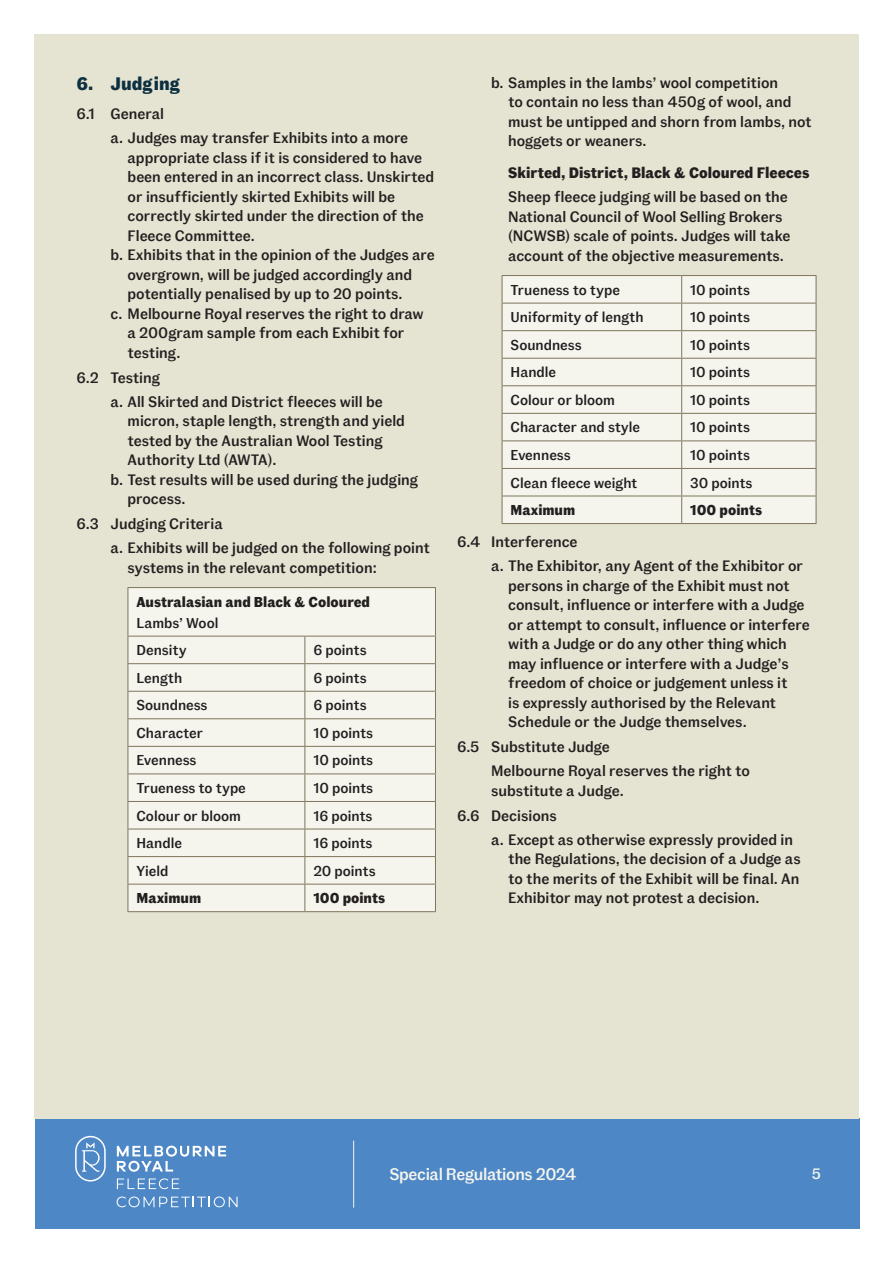
<style>
.page{position:relative;width:893px;height:1263px;background:#fff}
.page>*{position:absolute;margin:0;border:0;box-sizing:border-box;transform-origin:0 0}
.t1{font:700 18px "Fann Grotesque Pro";color:#0d3041}
.t2{font:500 16.65px "Fann Grotesque Pro";letter-spacing:-.02em;color:#f5f5ee}
.t3{font:500 15px/19.5px "Fann Grotesque Pro";color:#231f20}
.t4{font:700 15px "Fann Grotesque Pro";color:#231f20}
.t5{font:500 15px "Fann Grotesque Pro";color:#f5f5ee}
.t6{font:500 14.25px/27.6px "Fann Grotesque Pro";color:#231f20}
.t7{font:700 14.25px "Fann Grotesque Pro";color:#231f20}
</style>
<div class="page">
<div style="left:35px;top:1118px;width:825px;height:111px;background:#4d87c6"></div>
<svg style="left:75px;top:1136px;width:31px;height:45px"></svg>
<svg style="left:117px;top:1145px;width:109px;height:27px"></svg>
<svg style="left:117px;top:1178px;width:62px;height:11px"></svg>
<svg style="left:117px;top:1196px;width:121px;height:11px"></svg>
<div style="left:34px;top:34px;width:825px;height:1084px;background:#e5e3d1"></div>
<hr style="left:353px;top:1140px;width:1px;height:67px;background:#f5f5ee">
<div style="left:129px;top:588px;width:306px;height:323px;background:#f5f5ee"></div>
<hr style="left:128px;top:587px;width:177px;height:1px;background:#7e755b">
<hr style="left:128px;top:588px;width:1px;height:48px;background:#7e755b">
<hr style="left:305px;top:587px;width:131px;height:1px;background:#7e755b">
<hr style="left:435px;top:588px;width:1px;height:48px;background:#7e755b">
<hr style="left:128px;top:636px;width:177px;height:1px;background:#7e755b">
<hr style="left:305px;top:636px;width:131px;height:1px;background:#7e755b">
<hr style="left:128px;top:663px;width:177px;height:1px;background:#7e755b">
<hr style="left:305px;top:663px;width:131px;height:1px;background:#7e755b">
<hr style="left:128px;top:691px;width:177px;height:1px;background:#7e755b">
<hr style="left:305px;top:691px;width:131px;height:1px;background:#7e755b">
<hr style="left:128px;top:718px;width:177px;height:1px;background:#7e755b">
<hr style="left:305px;top:718px;width:131px;height:1px;background:#7e755b">
<hr style="left:128px;top:746px;width:177px;height:1px;background:#7e755b">
<hr style="left:305px;top:746px;width:131px;height:1px;background:#7e755b">
<hr style="left:128px;top:773px;width:177px;height:1px;background:#7e755b">
<hr style="left:305px;top:773px;width:131px;height:1px;background:#7e755b">
<hr style="left:128px;top:801px;width:177px;height:1px;background:#7e755b">
<hr style="left:305px;top:801px;width:131px;height:1px;background:#7e755b">
<hr style="left:128px;top:829px;width:177px;height:1px;background:#7e755b">
<hr style="left:305px;top:829px;width:131px;height:1px;background:#7e755b">
<hr style="left:128px;top:856px;width:177px;height:1px;background:#7e755b">
<hr style="left:305px;top:856px;width:131px;height:1px;background:#7e755b">
<hr style="left:128px;top:884px;width:177px;height:1px;background:#7e755b">
<svg style="left:128px;top:636px;width:1px;height:275px"></svg>
<hr style="left:305px;top:884px;width:131px;height:1px;background:#7e755b">
<svg style="left:304px;top:636px;width:1px;height:275px"></svg>
<svg style="left:435px;top:636px;width:1px;height:275px"></svg>
<hr style="left:128px;top:911px;width:177px;height:1px;background:#7e755b">
<hr style="left:305px;top:911px;width:131px;height:1px;background:#7e755b">
<div style="left:503px;top:276px;width:313px;height:247px;background:#f5f5ee"></div>
<hr style="left:502px;top:275px;width:180px;height:1px;background:#7e755b">
<hr style="left:682px;top:275px;width:134px;height:1px;background:#7e755b">
<hr style="left:502px;top:303px;width:180px;height:1px;background:#7e755b">
<hr style="left:682px;top:303px;width:134px;height:1px;background:#7e755b">
<hr style="left:502px;top:330px;width:180px;height:1px;background:#7e755b">
<hr style="left:682px;top:330px;width:134px;height:1px;background:#7e755b">
<hr style="left:502px;top:358px;width:180px;height:1px;background:#7e755b">
<hr style="left:682px;top:358px;width:134px;height:1px;background:#7e755b">
<hr style="left:502px;top:385px;width:180px;height:1px;background:#7e755b">
<hr style="left:682px;top:385px;width:134px;height:1px;background:#7e755b">
<hr style="left:502px;top:413px;width:180px;height:1px;background:#7e755b">
<hr style="left:682px;top:413px;width:134px;height:1px;background:#7e755b">
<hr style="left:502px;top:440px;width:180px;height:1px;background:#7e755b">
<hr style="left:682px;top:440px;width:134px;height:1px;background:#7e755b">
<hr style="left:502px;top:468px;width:180px;height:1px;background:#7e755b">
<hr style="left:682px;top:468px;width:134px;height:1px;background:#7e755b">
<hr style="left:502px;top:496px;width:180px;height:1px;background:#7e755b">
<svg style="left:502px;top:276px;width:1px;height:247px"></svg>
<hr style="left:682px;top:496px;width:134px;height:1px;background:#7e755b">
<svg style="left:681px;top:276px;width:1px;height:247px"></svg>
<svg style="left:816px;top:276px;width:1px;height:247px"></svg>
<hr style="left:502px;top:523px;width:180px;height:1px;background:#7e755b">
<hr style="left:682px;top:523px;width:134px;height:1px;background:#7e755b">
<p class="t1" style="left:77px;top:73px;width:105px">6. Judging</p>
<p class="t3" style="left:111px;top:103px;width:299px;line-height:23.7px;text-indent:-34px">6.1 General<br>a. Judges may transfer Exhibits into a more</p>
<p class="t3" style="left:128px;top:148px;width:296px">appropriate class if it is considered to have</p>
<p class="t3" style="left:128px;top:168px;width:308px">been entered in an incorrect class. Unskirted</p>
<p class="t3" style="left:128px;top:187px;width:269px">or insufficiently skirted Exhibits will be</p>
<p class="t3" style="left:128px;top:207px;width:298px">correctly skirted under the direction of the</p>
<p class="t3" style="left:128px;top:226px;width:129px">Fleece Committee.</p>
<p class="t3" style="left:111px;top:246px;width:326px">b. Exhibits that in the opinion of the Judges are</p>
<p class="t3" style="left:128px;top:265px;width:286px">overgrown, will be judged accordingly and</p>
<p class="t3" style="left:128px;top:285px;width:277px">potentially penalised by up to 20 points.</p>
<p class="t3" style="left:111px;top:304px;width:315px">c. Melbourne Royal reserves the right to draw</p>
<p class="t3" style="left:128px;top:324px;width:278px">a 200gram sample from each Exhibit for</p>
<p class="t3" style="left:128px;top:343px;width:54px">testing.</p>
<p class="t3" style="left:111px;top:366px;width:274px;line-height:23.7px;text-indent:-34px">6.2 Testing<br>a. All Skirted and District fleeces will be</p>
<p class="t3" style="left:128px;top:412px;width:279px">micron, staple length, strength and yield</p>
<p class="t3" style="left:128px;top:431px;width:256px">tested by the Australian Wool Testing</p>
<p class="t3" style="left:128px;top:451px;width:150px">Authority Ltd (AWTA).</p>
<p class="t3" style="left:111px;top:470px;width:309px">b. Test results will be used during the judging</p>
<p class="t3" style="left:128px;top:490px;width:59px">process.</p>
<p class="t3" style="left:111px;top:513px;width:321px;line-height:23.7px;text-indent:-34px">6.3 Judging Criteria<br>a. Exhibits will be judged on the following point</p>
<p class="t3" style="left:128px;top:558px;width:251px">systems in the relevant competition:</p>
<p class="t7" style="left:136px;top:593px;width:235px">Australasian and Black &amp; Coloured</p>
<p class="t6" style="left:136px;top:609px;width:84px">Lambs’ Wool<br>Density</p>
<p class="t6" style="left:313px;top:637px;width:55px">6 points</p>
<p class="t6" style="left:136px;top:664px;width:47px">Length</p>
<p class="t6" style="left:313px;top:664px;width:55px">6 points</p>
<p class="t6" style="left:136px;top:692px;width:73px">Soundness</p>
<p class="t6" style="left:313px;top:692px;width:55px">6 points</p>
<p class="t6" style="left:136px;top:719px;width:68px">Character</p>
<p class="t6" style="left:313px;top:719px;width:61px">10 points</p>
<p class="t6" style="left:136px;top:747px;width:62px">Evenness</p>
<p class="t6" style="left:313px;top:747px;width:61px">10 points</p>
<p class="t6" style="left:136px;top:775px;width:111px">Trueness to type</p>
<p class="t6" style="left:313px;top:775px;width:61px">10 points</p>
<p class="t6" style="left:136px;top:802px;width:106px">Colour or bloom</p>
<p class="t6" style="left:313px;top:802px;width:61px">16 points</p>
<p class="t6" style="left:136px;top:830px;width:47px">Handle</p>
<p class="t6" style="left:313px;top:830px;width:61px">16 points</p>
<p class="t6" style="left:136px;top:857px;width:33px">Yield</p>
<p class="t6" style="left:313px;top:857px;width:64px">20 points</p>
<p class="t7" style="left:136px;top:890px;width:66px">Maximum</p>
<p class="t7" style="left:313px;top:890px;width:73px">100 points</p>
<p class="t3" style="left:508px;top:73px;width:305px;text-indent:-17px">b. Samples in the lambs’ wool competition<br>to contain no less than 450g of wool, and must be untipped and shorn from lambs, not hoggets or weaners.</p>
<p class="t4" style="left:508px;top:164px;width:303px">Skirted, District, Black &amp; Coloured Fleeces</p>
<p class="t3" style="left:508px;top:188px;width:284px">Sheep fleece judging will be based on the National Council of Wool Selling Brokers (NCWSB) scale of points. Judges will take account of the objective measurements.</p>
<p class="t6" style="left:511px;top:276px;width:111px">Trueness to type</p>
<p class="t6" style="left:690px;top:276px;width:61px">10 points</p>
<p class="t6" style="left:511px;top:304px;width:135px">Uniformity of length</p>
<p class="t6" style="left:690px;top:304px;width:61px">10 points</p>
<p class="t6" style="left:511px;top:331px;width:73px">Soundness</p>
<p class="t6" style="left:690px;top:331px;width:61px">10 points</p>
<p class="t6" style="left:511px;top:359px;width:47px">Handle</p>
<p class="t6" style="left:690px;top:359px;width:61px">10 points</p>
<p class="t6" style="left:511px;top:386px;width:106px">Colour or bloom</p>
<p class="t6" style="left:690px;top:386px;width:61px">10 points</p>
<p class="t6" style="left:511px;top:414px;width:131px">Character and style</p>
<p class="t6" style="left:690px;top:414px;width:61px">10 points</p>
<p class="t6" style="left:511px;top:442px;width:62px">Evenness</p>
<p class="t6" style="left:690px;top:442px;width:61px">10 points</p>
<p class="t6" style="left:511px;top:469px;width:128px">Clean fleece weight</p>
<p class="t6" style="left:690px;top:469px;width:64px">30 points</p>
<p class="t7" style="left:511px;top:502px;width:66px">Maximum</p>
<p class="t7" style="left:690px;top:502px;width:73px">100 points</p>
<p class="t3" style="left:491px;top:531px;width:314px;line-height:23.7px;text-indent:-34px">6.4 Interference<br>a. The Exhibitor, any Agent of the Exhibitor or</p>
<p class="t3" style="left:508px;top:576px;width:303px">persons in charge of the Exhibit must not consult, influence or interfere with a Judge or attempt to consult, influence or interfere with a Judge or do any other thing which may influence or interfere with a Judge’s freedom of choice or judgement unless it<br>is expressly authorised by the Relevant Schedule or the Judge themselves.</p>
<p class="t3" style="left:491px;top:736px;width:260px;line-height:23.7px;text-indent:-34px">6.5 Substitute Judge<br>Melbourne Royal reserves the right to</p>
<p class="t3" style="left:457px;top:778px;width:168px;line-height:25.2px;text-indent:34px">substitute a Judge.<br>6.6 Decisions</p>
<p class="t3" style="left:508px;top:830px;width:294px;text-indent:-17px">a. Except as otherwise expressly provided in the Regulations, the decision of a Judge as to the merits of the Exhibit will be final. An Exhibitor may not protest a decision.</p>
<p class="t2" style="left:389px;top:1164px;width:189px">Special Regulations 2024</p>
<p class="t5" style="left:812px;top:1165px;width:11px">5</p>
</div>
